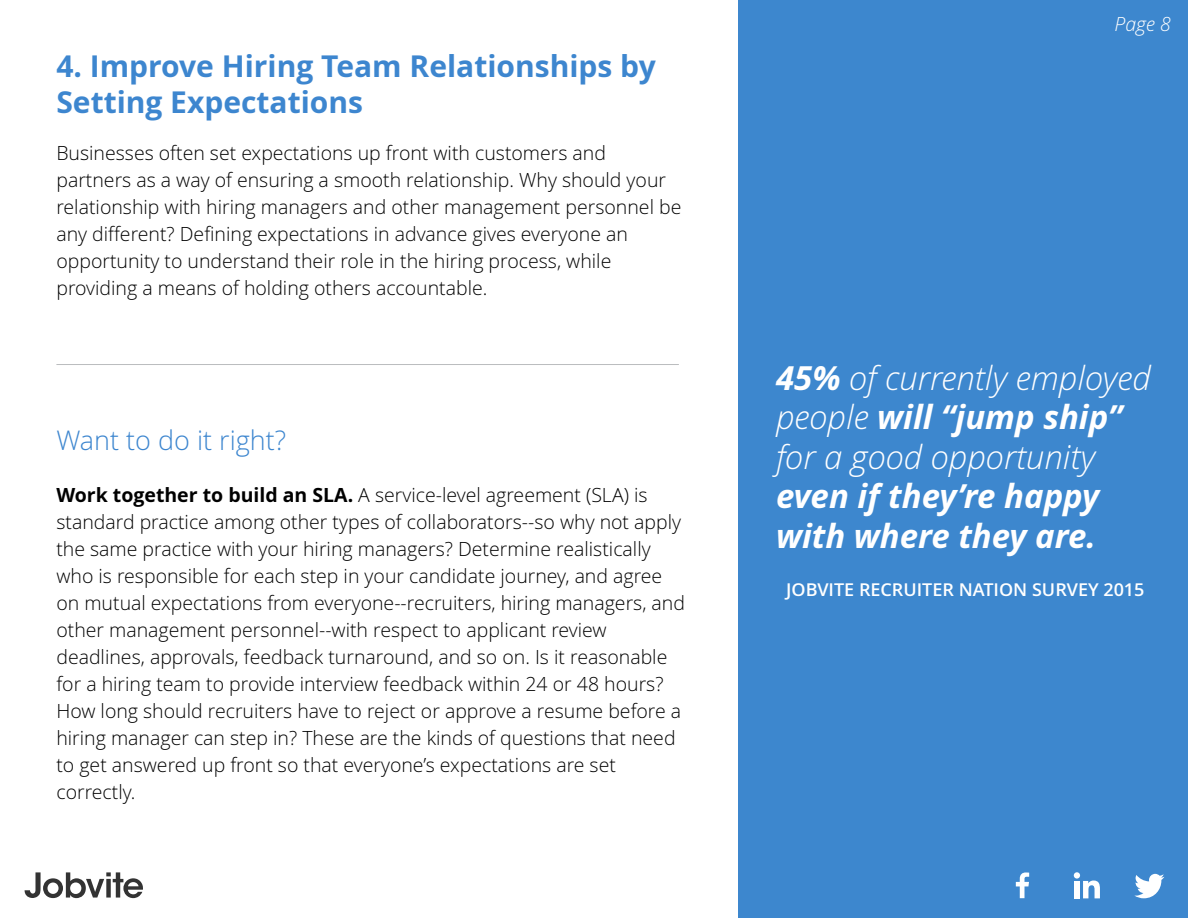
<style>
.page{position:relative;width:1188px;height:918px;background:#fff}
.page>*{position:absolute;margin:0;border:0;box-sizing:border-box;transform-origin:0 0}
.t1{font:italic 300 33px/39.6px "Open Sans";color:#fff}
.t2{font:italic 700 33px/39.6px "Open Sans";color:#fff}
.t3{font:700 30px/36px "Open Sans";color:#3d86cf}
.t4{font:300 27px "Open Sans";color:#3d86cf}
.t5{font:300 19.5px/27px "Open Sans";color:#000}
.t6{font:italic 300 19.5px "Open Sans";color:#fff}
.t7{font:600 18px "Open Sans";color:#fff}
.s1{font-weight:700}
</style>
<div class="page">
<div style="left:738px;top:0;width:450px;height:918px;background:#3d87ce"></div>
<svg style="left:25px;top:872px;width:118px;height:26px"></svg>
<svg style="left:1016px;top:872px;width:13px;height:26px"></svg>
<div style="left:1074px;top:881px;width:6px;height:17px;background:#fff"></div>
<div style="left:1074px;top:872px;width:6px;height:7px;background:#fff;border-radius:50%"></div>
<svg style="left:1083px;top:881px;width:17px;height:17px"></svg>
<svg style="left:1134px;top:874px;width:30px;height:24px"></svg>
<hr style="left:56px;top:364px;width:623px;height:1px;background:#bbbdbf">
<h2 class="t3" style="left:56px;top:48px;width:601px">4. Improve Hiring Team Relationships by<br>Setting Expectations</h2>
<p class="t5" style="left:56px;top:139px;width:627px">Businesses often set expectations up front with customers and partners as a way of ensuring a smooth relationship. Why should your relationship with hiring managers and other management personnel be any different? Defining expectations in advance gives everyone an opportunity to understand their role in the hiring process, while providing a means of holding others accountable.</p>
<h3 class="t4" style="left:56px;top:425px;width:231px">Want to do it right?</h3>
<p class="t5" style="left:56px;top:482px;width:630px"><span class="s1">Work together to build an SLA.</span> A service-level agreement (SLA) is standard practice among other types of collaborators--so why not apply the same practice with your hiring managers? Determine realistically who is responsible for each step in your candidate journey, and agree on mutual expectations from everyone--recruiters, hiring managers, and other management personnel--with respect to applicant review deadlines, approvals, feedback turnaround, and so on. Is it reasonable for a hiring team to provide interview feedback within 24 or 48 hours?<br>How long should recruiters have to reject or approve a resume before a hiring manager can step in? These are the kinds of questions that need to get answered up front so that everyone’s expectations are set correctly.</p>
<p class="t6" style="left:1115px;top:13px;width:58px">Page 8</p>
<h1 class="t1" style="left:776px;top:359px;width:376px"><span class="s1">45%</span> of currently employed people <span class="s1">will “jump ship” </span>for a good opportunity</h1>
<h1 class="t2" style="left:776px;top:477px;width:325px">even if they’re happy with where they are.</h1>
<p class="t7" style="left:786px;top:580px;width:360px">JOBVITE RECRUITER NATION SURVEY 2015</p>
</div>
